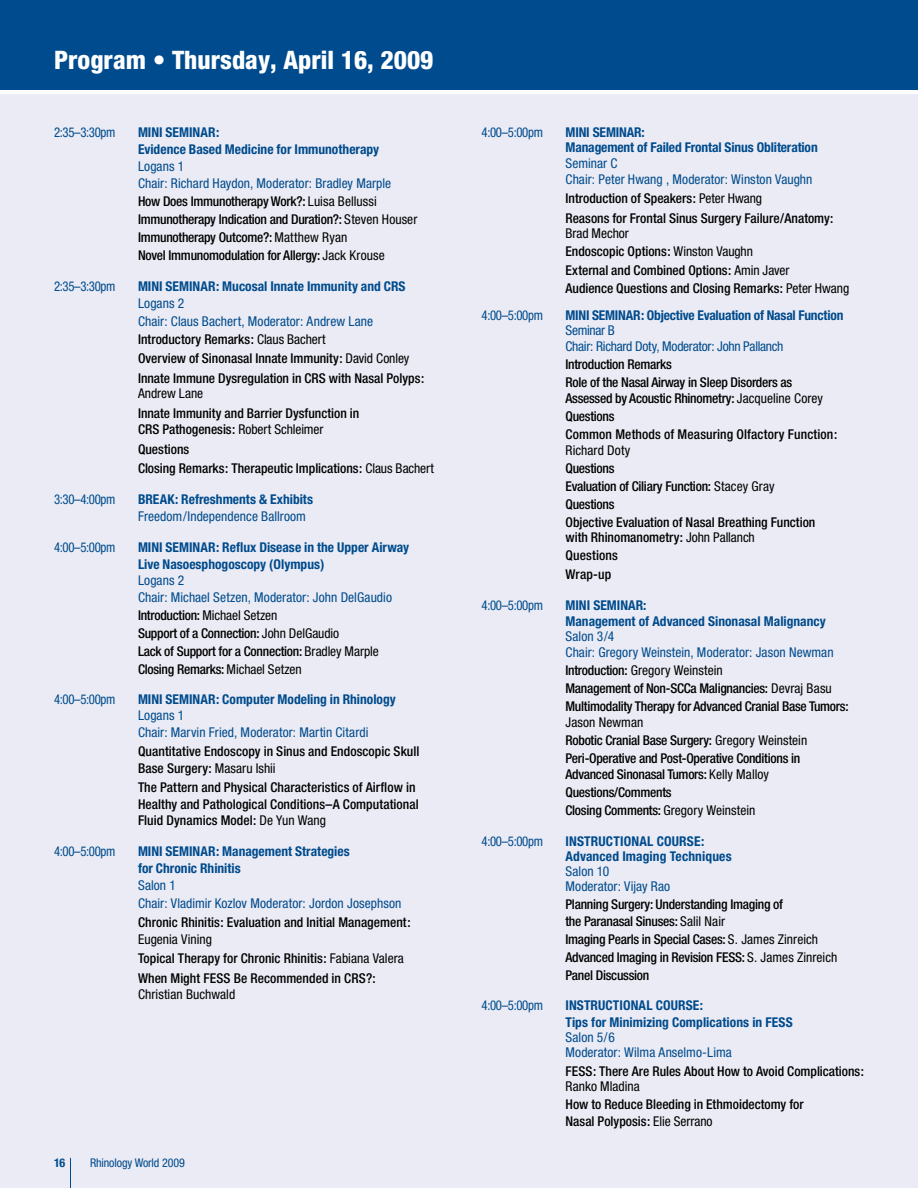
<style>
.page{position:relative;width:918px;height:1188px;background:#fff}
.page>*{position:absolute;margin:0;border:0;box-sizing:border-box;transform-origin:0 0}
.t1{font:800 condensed 25.5px "Helvetica Neue";color:#fff}
.t2{font:500 condensed 13.5px/18px "Helvetica Neue";letter-spacing:-.005em;color:#000}
.t3{font:700 condensed 13.5px/17.2px "Helvetica Neue";color:#004b8d}
.t4{font:condensed 13.5px/17.5px "Helvetica Neue";letter-spacing:.005em;color:#004b8d}
.t5{font:condensed 13.5px "Helvetica Neue";letter-spacing:.005em;color:#004b8d;scale:.95 1}
.t6{font:condensed 13.5px "Helvetica Neue";color:#000}
.t7{font:condensed 13.5px/15.8px "Helvetica Neue";letter-spacing:-.02em;color:#004b8d}
.t8{font:condensed 12px "Helvetica Neue";letter-spacing:-.01em;color:#004b8d}
.t9{font:700 condensed 12px "Helvetica Neue";color:#004b8d}
.s1{font-weight:400;color:#004b8d}
.s2{font-weight:400}
.s3{font-weight:500;color:#000}
.s4{color:#000}
</style>
<div class="page">
<div style="left:0;top:94px;width:918px;height:1094px;background:#eaebf4"></div>
<div style="left:0;top:0;width:918px;height:90px;background:#004b8d"></div>
<hr style="left:70px;top:1158px;width:1px;height:30px;background:#004b8d">
<h1 class="t1" style="left:54px;top:44px;width:381px">Program • Thursday, April 16, 2009</h1>
<p class="t5" style="left:54px;top:124px;width:66px">2:35–3:30pm</p>
<p class="t3" style="left:138px;top:123px;width:243px">MINI SEMINAR:<br>Evidence Based Medicine for Immunotherapy</p>
<p class="t2" style="left:138px;top:157px;width:281px"><span class="s1">Logans 1<br>Chair: Richard Haydon, Moderator: Bradley Marple<br></span>How Does Immunotherapy Work?: <span class="s2">Luisa Bellussi </span>Immunotherapy Indication and Duration?: <span class="s2">Steven Houser </span>Immunotherapy Outcome?: <span class="s2">Matthew Ryan<br></span>Novel Immunomodulation for Allergy: <span class="s2">Jack Krouse</span></p>
<p class="t5" style="left:54px;top:279px;width:66px">2:35–3:30pm</p>
<p class="t3" style="left:138px;top:278px;width:269px">MINI SEMINAR: Mucosal Innate Immunity and CRS</p>
<p class="t4" style="left:138px;top:295px;width:237px">Logans 2<br>Chair: Claus Bachert, Moderator: Andrew Lane<br><span class="s3">Introductory Remarks:</span> <span class="s4">Claus Bachert</span></p>
<p class="t2" style="left:138px;top:348px;width:288px;line-height:19.5px">Overview of Sinonasal Innate Immunity: <span class="s2">David Conley<br></span>Innate Immune Dysregulation in CRS with Nasal Polyps:</p>
<p class="t6" style="left:138px;top:386px;width:67px">Andrew Lane</p>
<p class="t2" style="left:138px;top:405px;width:223px;line-height:16.5px">Innate Immunity and Barrier Dysfunction in<br>CRS Pathogenesis: <span class="s2">Robert Schleimer</span></p>
<p class="t2" style="left:138px;top:439px;width:298px;line-height:19.5px">Questions<br>Closing Remarks: Therapeutic Implications: <span class="s2">Claus Bachert</span></p>
<p class="t5" style="left:54px;top:492px;width:66px">3:30–4:00pm</p>
<p class="t3" style="left:138px;top:491px;width:177px">BREAK: Refreshments &amp; Exhibits</p>
<p class="t4" style="left:138px;top:508px;width:170px">Freedom/Independence Ballroom</p>
<p class="t5" style="left:54px;top:540px;width:66px">4:00–5:00pm</p>
<p class="t3" style="left:138px;top:539px;width:273px;line-height:16.5px">MINI SEMINAR: Reflux Disease in the Upper Airway<br>Live Nasoesphogoscopy (Olympus)</p>
<p class="t4" style="left:138px;top:572px;width:256px;line-height:16.5px">Logans 2<br>Chair: Michael Setzen, Moderator: John DelGaudio</p>
<p class="t2" style="left:138px;top:606px;width:242px">Introduction: <span class="s2">Michael Setzen<br></span>Support of a Connection: <span class="s2">John DelGaudio<br></span>Lack of Support for a Connection: <span class="s2">Bradley Marple </span>Closing Remarks: <span class="s2">Michael Setzen</span></p>
<p class="t5" style="left:54px;top:691px;width:66px">4:00–5:00pm</p>
<p class="t3" style="left:138px;top:690px;width:259px">MINI SEMINAR: Computer Modeling in Rhinology</p>
<p class="t4" style="left:138px;top:707px;width:232px;line-height:16.5px">Logans 1<br>Chair: Marvin Fried, Moderator: Martin Citardi</p>
<p class="t2" style="left:138px;top:743px;width:283px;line-height:16.5px">Quantitative Endoscopy in Sinus and Endoscopic Skull<br>Base Surgery: <span class="s2">Masaru Ishii</span></p>
<p class="t2" style="left:138px;top:779px;width:282px;line-height:16.5px">The Pattern and Physical Characteristics of Airflow in<br>Healthy and Pathological Conditions–A Computational<br>Fluid Dynamics Model: <span class="s2">De Yun Wang</span></p>
<p class="t5" style="left:54px;top:843px;width:66px">4:00–5:00pm</p>
<p class="t3" style="left:138px;top:842px;width:213px">MINI SEMINAR: Management Strategies for Chronic Rhinitis</p>
<p class="t4" style="left:138px;top:877px;width:265px">Salon 1<br>Chair: Vladimir Kozlov Moderator: Jordon Josephson</p>
<p class="t2" style="left:138px;top:913px;width:274px">Chronic Rhinitis: Evaluation and Initial Management:</p>
<p class="t2" style="left:138px;top:929px;width:267px;line-height:19.5px"><span class="s2">Eugenia Vining<br></span>Topical Therapy for Chronic Rhinitis: <span class="s2">Fabiana Valera<br></span>When Might FESS Be Recommended in CRS?:</p>
<p class="t6" style="left:138px;top:987px;width:99px">Christian Buchwald</p>
<p class="t9" style="left:54px;top:1155px;width:13px">16</p>
<p class="t8" style="left:90px;top:1156px;width:96px">Rhinology World 2009</p>
<p class="t5" style="left:482px;top:124px;width:66px">4:00–5:00pm</p>
<p class="t3" style="left:566px;top:124px;width:254px;line-height:15.8px">MINI SEMINAR:<br>Management of Failed Frontal Sinus Obliteration</p>
<p class="t4" style="left:566px;top:155px;width:248px;line-height:15.8px">Seminar C<br>Chair: Peter Hwang , Moderator: Winston Vaughn</p>
<p class="t2" style="left:566px;top:189px;width:270px;line-height:19.5px">Introduction of Speakers: <span class="s2">Peter Hwang<br></span>Reasons for Frontal Sinus Surgery Failure/Anatomy:</p>
<p class="t2" style="left:566px;top:224px;width:285px;line-height:18.5px"><span class="s2">Brad Mechor<br></span>Endoscopic Options: <span class="s2">Winston Vaughn<br></span>External and Combined Options: <span class="s2">Amin Javer<br></span>Audience Questions and Closing Remarks: <span class="s2">Peter Hwang</span></p>
<p class="t5" style="left:482px;top:307px;width:66px">4:00–5:00pm</p>
<p class="t3" style="left:566px;top:306px;width:280px">MINI SEMINAR: Objective Evaluation of Nasal Function</p>
<p class="t7" style="left:566px;top:323px;width:220px">Seminar B<br>Chair: Richard Doty, Moderator: John Pallanch</p>
<p class="t2" style="left:566px;top:355px;width:228px">Introduction Remarks<br>Role of the Nasal Airway in Sleep Disorders as</p>
<p class="t2" style="left:566px;top:389px;width:273px">Assessed by Acoustic Rhinometry: <span class="s2">Jacqueline Corey<br></span>Questions<br>Common Methods of Measuring Olfactory Function:</p>
<p class="t6" style="left:566px;top:442px;width:66px">Richard Doty</p>
<p class="t2" style="left:566px;top:459px;width:251px">Questions<br>Evaluation of Ciliary Function: <span class="s2">Stacey Gray<br></span>Questions<br>Objective Evaluation of Nasal Breathing Function</p>
<p class="t2" style="left:566px;top:528px;width:191px">with Rhinomanometry: <span class="s2">John Pallanch<br></span>Questions<br>Wrap-up</p>
<p class="t5" style="left:482px;top:597px;width:66px">4:00–5:00pm</p>
<p class="t3" style="left:566px;top:597px;width:262px;line-height:15.8px">MINI SEMINAR:<br>Management of Advanced Sinonasal Malignancy</p>
<p class="t4" style="left:566px;top:629px;width:270px;line-height:15.8px">Salon 3/4<br>Chair: Gregory Weinstein, Moderator: Jason Newman</p>
<p class="t2" style="left:566px;top:661px;width:285px">Introduction: <span class="s2">Gregory Weinstein<br></span>Management of Non-SCCa Malignancies: <span class="s2">Devraj Basu<br></span>Multimodality Therapy for Advanced Cranial Base Tumors:</p>
<p class="t2" style="left:566px;top:713px;width:243px"><span class="s2">Jason Newman<br></span>Robotic Cranial Base Surgery: <span class="s2">Gregory Weinstein<br></span>Peri-Operative and Post-Operative Conditions in</p>
<p class="t2" style="left:566px;top:765px;width:205px">Advanced Sinonasal Tumors: <span class="s2">Kelly Malloy<br></span>Questions/Comments<br>Closing Comments: <span class="s2">Gregory Weinstein</span></p>
<p class="t5" style="left:482px;top:834px;width:66px">4:00–5:00pm</p>
<p class="t3" style="left:566px;top:834px;width:168px;line-height:15px">INSTRUCTIONAL COURSE:<br>Advanced Imaging Techniques</p>
<p class="t4" style="left:566px;top:864px;width:106px;line-height:15px">Salon 10<br>Moderator: Vijay Rao</p>
<p class="t2" style="left:566px;top:896px;width:219px;line-height:16.5px">Planning Surgery: Understanding Imaging of the Paranasal Sinuses: <span class="s2">Salil Nair</span></p>
<p class="t2" style="left:566px;top:930px;width:273px">Imaging Pearls in Special Cases: <span class="s2">S. James Zinreich<br></span>Advanced Imaging in Revision FESS: <span class="s2">S. James Zinreich<br></span>Panel Discussion</p>
<p class="t5" style="left:481px;top:998px;width:66px">4:00–5:00pm</p>
<p class="t3" style="left:565px;top:997px;width:229px;line-height:16.5px">INSTRUCTIONAL COURSE:<br>Tips for Minimizing Complications in FESS</p>
<p class="t4" style="left:565px;top:1030px;width:168px;line-height:15px">Salon 5/6<br>Moderator: Wilma Anselmo-Lima</p>
<p class="t2" style="left:565px;top:1062px;width:300px">FESS: There Are Rules About How to Avoid Complications:</p>
<p class="t6" style="left:565px;top:1078px;width:76px">Ranko Mladina</p>
<p class="t2" style="left:565px;top:1096px;width:240px;line-height:16.5px">How to Reduce Bleeding in Ethmoidectomy for<br>Nasal Polyposis: <span class="s2">Elie Serrano</span></p>
</div>
